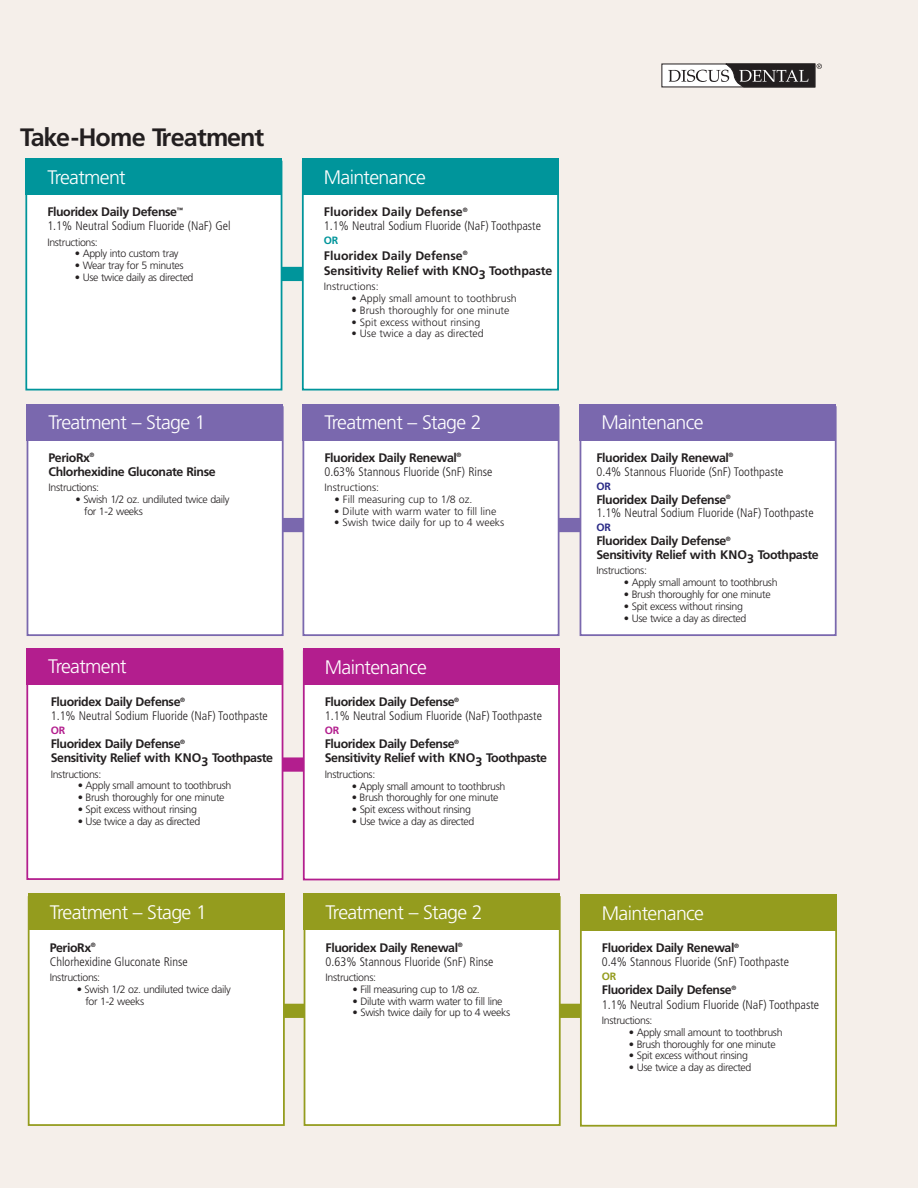
<style>
.page{position:relative;width:918px;height:1188px;background:#f5efea}
.page>*{position:absolute;margin:0;border:0;box-sizing:border-box;transform-origin:0 0}
.t1{font:700 25.2px "Frutiger";letter-spacing:-.04em;color:#231f20}
.t2{font:300 19.5px "Frutiger";letter-spacing:-.035em;color:#fff}
.t3{font:300 condensed 12.45px/14.1px "Frutiger";color:#231f20}
.t4{font:700 12.45px/14.1px "Frutiger";letter-spacing:-.035em;color:#231f20}
.t5{font:700 12.45px/15.3px "Frutiger";letter-spacing:-.01em;color:#231f20}
.t6{font:300 10.65px/11.9px "Frutiger";letter-spacing:-.035em;color:#231f20}
.t7{font:300 10.65px "Frutiger";color:#231f20}
.t8{font:700 10.65px "Frutiger";color:#2a2a86}
.t9{font:700 10.65px "Frutiger";color:#b31e8e}
.t10{font:700 10.65px "Frutiger";color:#00959b}
.t11{font:700 10.65px "Frutiger";color:#949c1e}
.s1{font-weight:700;font-stretch:normal}
</style>
<div class="page">
<div style="left:662px;top:64px;width:153px;height:23px;background:#fff"></div>
<svg style="left:668px;top:63px;width:154px;height:24px"></svg>
<div style="left:257px;top:267px;width:182px;height:14px;background:#00959b"></div>
<div style="left:257px;top:518px;width:338px;height:14px;background:#7a68ae"></div>
<div style="left:257px;top:1004px;width:338px;height:14px;background:#949c1e"></div>
<div style="left:580px;top:407px;width:256px;height:228px;background:#fff"></div>
<div style="left:580px;top:406px;width:257px;height:230px;border:2px solid #7a68ae"></div>
<div style="left:580px;top:404px;width:256px;height:36px;background:#7a68ae"></div>
<div style="left:26px;top:162px;width:256px;height:228px;background:#fff"></div>
<div style="left:25px;top:161px;width:257px;height:230px;border:2px solid #00959b"></div>
<div style="left:25px;top:158px;width:257px;height:37px;background:#00959b"></div>
<div style="left:303px;top:162px;width:255px;height:228px;background:#fff"></div>
<div style="left:302px;top:161px;width:257px;height:230px;border:2px solid #00959b"></div>
<div style="left:302px;top:158px;width:256px;height:37px;background:#00959b"></div>
<div style="left:27px;top:407px;width:256px;height:228px;background:#fff"></div>
<div style="left:27px;top:406px;width:257px;height:230px;border:2px solid #7a68ae"></div>
<div style="left:27px;top:404px;width:256px;height:36px;background:#7a68ae"></div>
<div style="left:303px;top:407px;width:256px;height:228px;background:#fff"></div>
<div style="left:303px;top:406px;width:257px;height:230px;border:2px solid #7a68ae"></div>
<div style="left:303px;top:404px;width:256px;height:36px;background:#7a68ae"></div>
<div style="left:157px;top:757px;width:338px;height:15px;background:#b31e8e"></div>
<div style="left:27px;top:651px;width:256px;height:228px;background:#fff"></div>
<div style="left:26px;top:650px;width:257px;height:230px;border:2px solid #b31e8e"></div>
<div style="left:26px;top:648px;width:257px;height:36px;background:#b31e8e"></div>
<div style="left:304px;top:652px;width:255px;height:228px;background:#fff"></div>
<div style="left:303px;top:651px;width:257px;height:229px;border:2px solid #b31e8e"></div>
<div style="left:303px;top:648px;width:256px;height:37px;background:#b31e8e"></div>
<div style="left:29px;top:897px;width:255px;height:228px;background:#fff"></div>
<div style="left:28px;top:896px;width:257px;height:230px;border:2px solid #949c1e"></div>
<div style="left:28px;top:894px;width:256px;height:36px;background:#949c1e"></div>
<div style="left:305px;top:897px;width:255px;height:228px;background:#fff"></div>
<div style="left:304px;top:896px;width:257px;height:230px;border:2px solid #949c1e"></div>
<div style="left:304px;top:894px;width:256px;height:36px;background:#949c1e"></div>
<div style="left:581px;top:898px;width:255px;height:228px;background:#fff"></div>
<div style="left:580px;top:897px;width:257px;height:230px;border:2px solid #949c1e"></div>
<div style="left:580px;top:894px;width:257px;height:37px;background:#949c1e"></div>
<h1 class="t1" style="left:20px;top:127px;width:245px">Take-Home Treatment</h1>
<h2 class="t2" style="left:47px;top:169px;width:80px">Treatment</h2>
<p class="t3" style="left:47px;top:206px;width:185px"><span class="s1">Fluoridex Daily Defense</span><sup>™<br></sup>1.1% Neutral Sodium Fluoride (NaF) Gel</p>
<p class="t6" style="left:47px;top:237px;width:52px">Instructions:</p>
<p class="t6" style="left:75px;top:249px;width:105px">• Apply into custom tray</p>
<p class="t6" style="left:75px;top:260px;width:110px">• Wear tray for 5 minutes</p>
<p class="t6" style="left:75px;top:272px;width:120px">• Use twice daily as directed</p>
<h2 class="t2" style="left:49px;top:415px;width:159px">Treatment – Stage 1</h2>
<p class="t4" style="left:49px;top:451px;width:169px">PerioRx<sup>®<br></sup>Chlorhexidine Gluconate Rinse</p>
<p class="t6" style="left:49px;top:482px;width:52px">Instructions:</p>
<p class="t6" style="left:84px;top:494px;width:147px;text-indent:-9px">• Swish 1/2 oz. undiluted twice daily for 1-2 weeks</p>
<h2 class="t2" style="left:324px;top:169px;width:104px">Maintenance</h2>
<p class="t3" style="left:324px;top:206px;width:219px"><span class="s1">Fluoridex Daily Defense</span><sup>®<br></sup>1.1% Neutral Sodium Fluoride (NaF) Toothpaste</p>
<p class="t10" style="left:324px;top:236px;width:16px">OR</p>
<p class="t5" style="left:324px;top:249px;width:230px">Fluoridex Daily Defense<sup>®<br></sup>Sensitivity Relief with KNO3 Toothpaste</p>
<p class="t7" style="left:324px;top:282px;width:56px">Instructions:</p>
<p class="t7" style="left:351px;top:294px;width:167px">• Apply small amount to toothbrush</p>
<p class="t7" style="left:351px;top:306px;width:160px">• Brush thoroughly for one minute</p>
<p class="t7" style="left:351px;top:318px;width:131px">• Spit excess without rinsing</p>
<p class="t7" style="left:351px;top:329px;width:134px">• Use twice a day as directed</p>
<h2 class="t2" style="left:324px;top:415px;width:159px">Treatment – Stage 2</h2>
<p class="t3" style="left:324px;top:451px;width:169px"><span class="s1">Fluoridex Daily Renewal</span><sup>®<br></sup>0.63% Stannous Fluoride (SnF) Rinse</p>
<p class="t7" style="left:324px;top:483px;width:56px">Instructions:</p>
<p class="t7" style="left:335px;top:495px;width:139px">• Fill measuring cup to 1/8 oz.</p>
<p class="t7" style="left:334px;top:507px;width:164px">• Dilute with warm water to fill line</p>
<p class="t7" style="left:334px;top:518px;width:172px">• Swish twice daily for up to 4 weeks</p>
<h2 class="t2" style="left:48px;top:659px;width:80px">Treatment</h2>
<h2 class="t2" style="left:325px;top:659px;width:104px">Maintenance</h2>
<p class="t3" style="left:325px;top:696px;width:219px"><span class="s1">Fluoridex Daily Defense</span><sup>®<br></sup>1.1% Neutral Sodium Fluoride (NaF) Toothpaste</p>
<p class="t9" style="left:325px;top:726px;width:16px">OR</p>
<p class="t4" style="left:325px;top:738px;width:224px">Fluoridex Daily Defense<sup>®<br></sup>Sensitivity Relief with KNO3 Toothpaste</p>
<p class="t6" style="left:325px;top:769px;width:52px">Instructions:</p>
<p class="t6" style="left:352px;top:781px;width:155px">• Apply small amount to toothbrush</p>
<p class="t6" style="left:352px;top:793px;width:148px">• Brush thoroughly for one minute</p>
<p class="t6" style="left:352px;top:804px;width:121px">• Spit excess without rinsing</p>
<p class="t6" style="left:352px;top:816px;width:124px">• Use twice a day as directed</p>
<p class="t3" style="left:51px;top:696px;width:219px"><span class="s1">Fluoridex Daily Defense</span><sup>®<br></sup>1.1% Neutral Sodium Fluoride (NaF) Toothpaste</p>
<p class="t9" style="left:51px;top:726px;width:16px">OR</p>
<p class="t4" style="left:51px;top:738px;width:224px">Fluoridex Daily Defense<sup>®<br></sup>Sensitivity Relief with KNO3 Toothpaste</p>
<p class="t6" style="left:51px;top:769px;width:52px">Instructions:</p>
<p class="t6" style="left:78px;top:781px;width:155px">• Apply small amount to toothbrush</p>
<p class="t6" style="left:78px;top:792px;width:148px">• Brush thoroughly for one minute</p>
<p class="t6" style="left:78px;top:804px;width:121px">• Spit excess without rinsing</p>
<p class="t6" style="left:78px;top:816px;width:124px">• Use twice a day as directed</p>
<h2 class="t2" style="left:50px;top:905px;width:159px">Treatment – Stage 1</h2>
<p class="t3" style="left:50px;top:941px;width:140px"><span class="s1">PerioRx</span><sup>®<br></sup>Chlorhexidine Gluconate Rinse</p>
<p class="t6" style="left:50px;top:972px;width:52px">Instructions:</p>
<p class="t6" style="left:85px;top:984px;width:147px;text-indent:-9px">• Swish 1/2 oz. undiluted twice daily for 1-2 weeks</p>
<h2 class="t2" style="left:326px;top:905px;width:159px">Treatment – Stage 2</h2>
<p class="t3" style="left:326px;top:941px;width:169px"><span class="s1">Fluoridex Daily Renewal</span><sup>®<br></sup>0.63% Stannous Fluoride (SnF) Rinse</p>
<p class="t6" style="left:326px;top:972px;width:52px">Instructions:</p>
<p class="t6" style="left:353px;top:984px;width:129px">• Fill measuring cup to 1/8 oz.</p>
<p class="t6" style="left:353px;top:996px;width:151px">• Dilute with warm water to fill line</p>
<p class="t6" style="left:353px;top:1008px;width:159px">• Swish twice daily for up to 4 weeks</p>
<h2 class="t2" style="left:602px;top:415px;width:104px">Maintenance</h2>
<p class="t3" style="left:596px;top:451px;width:189px"><span class="s1">Fluoridex Daily Renewal</span><sup>®<br></sup>0.4% Stannous Fluoride (SnF) Toothpaste</p>
<p class="t8" style="left:596px;top:482px;width:16px">OR</p>
<p class="t3" style="left:596px;top:494px;width:219px;line-height:12.9px"><span class="s1">Fluoridex Daily Defense</span><sup>®<br></sup>1.1% Neutral Sodium Fluoride (NaF) Toothpaste</p>
<p class="t8" style="left:596px;top:523px;width:16px">OR</p>
<p class="t4" style="left:596px;top:535px;width:224px">Fluoridex Daily Defense<sup>®<br></sup>Sensitivity Relief with KNO3 Toothpaste</p>
<p class="t6" style="left:596px;top:566px;width:52px">Instructions:</p>
<p class="t6" style="left:624px;top:577px;width:155px">• Apply small amount to toothbrush</p>
<p class="t6" style="left:624px;top:589px;width:148px">• Brush thoroughly for one minute</p>
<p class="t6" style="left:624px;top:601px;width:121px">• Spit excess without rinsing</p>
<p class="t6" style="left:624px;top:613px;width:124px">• Use twice a day as directed</p>
<h2 class="t2" style="left:602px;top:905px;width:104px">Maintenance</h2>
<p class="t3" style="left:602px;top:942px;width:189px"><span class="s1">Fluoridex Daily Renewal</span><sup>®<br></sup>0.4% Stannous Fluoride (SnF) Toothpaste</p>
<p class="t11" style="left:602px;top:972px;width:16px">OR</p>
<p class="t3" style="left:602px;top:984px;width:219px"><span class="s1">Fluoridex Daily Defense</span><sup>®<br></sup>1.1% Neutral Sodium Fluoride (NaF) Toothpaste</p>
<p class="t6" style="left:602px;top:1015px;width:52px">Instructions:</p>
<p class="t6" style="left:629px;top:1027px;width:155px">• Apply small amount to toothbrush</p>
<p class="t6" style="left:629px;top:1039px;width:148px">• Brush thoroughly for one minute</p>
<p class="t6" style="left:629px;top:1051px;width:121px">• Spit excess without rinsing</p>
<p class="t6" style="left:629px;top:1062px;width:124px">• Use twice a day as directed</p>
</div>
